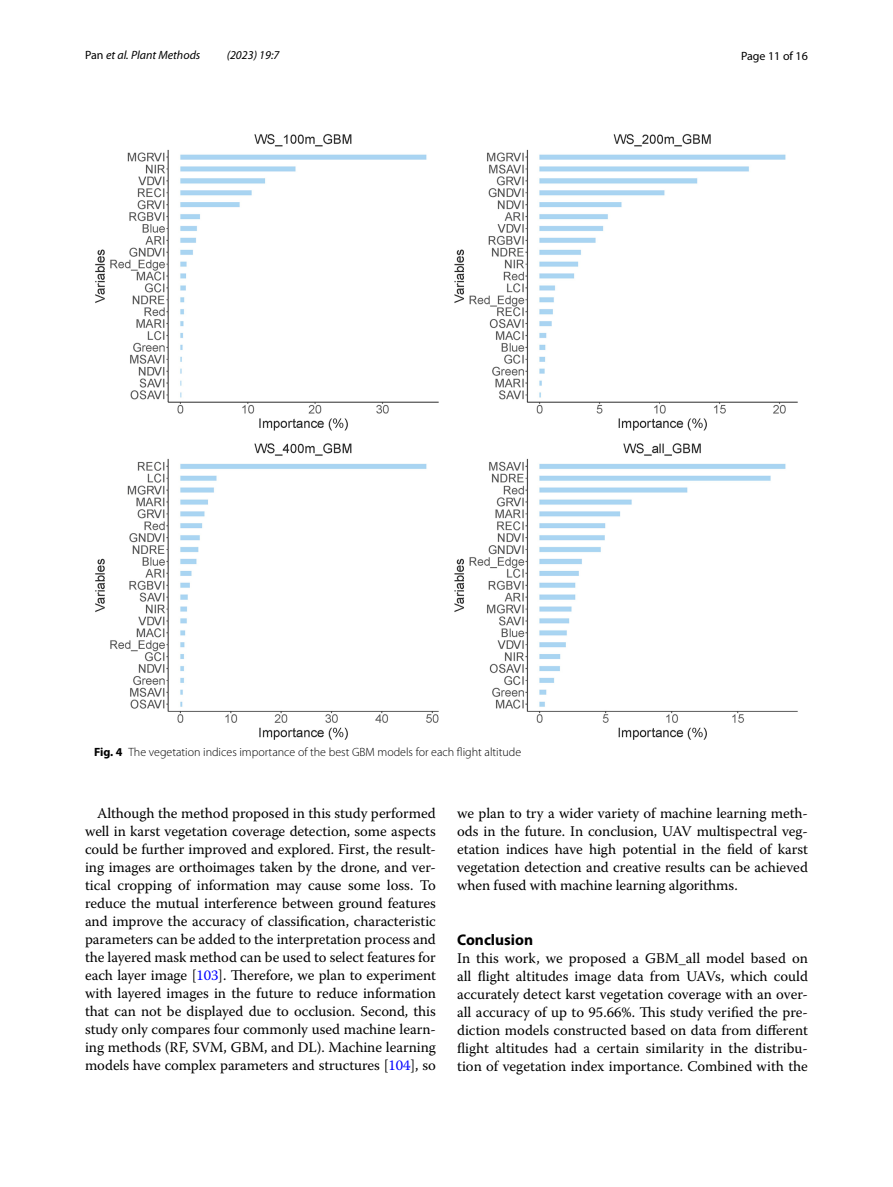
<style>
.page{position:relative;width:893px;height:1187px;background:#fff}
.page>*{position:absolute;margin:0;border:0;box-sizing:border-box;transform-origin:0 0}
.t1{font:700 15.45px "Myriad Pro";color:#000}
.t2{font:14.7px/18px "Warnock Pro";letter-spacing:-.005em;color:#000;text-align:justify}
.t3{font:300 12px "Myriad Pro";color:#000}
.t4{font:italic 12px "Myriad Pro";color:#000}
.t5{font:12px "Myriad Pro";color:#000}
.s1{font-style:normal}
.s2{font-weight:700}
.s3{color:#00f}
</style>
<div class="page">
<img style="left:95px;top:134px;width:703px;height:606px">
<p class="t4" style="left:85px;top:48px;width:117px"><span class="s1">Pan</span> et al. Plant Methods</p>
<p class="t4" style="left:227px;top:48px;width:54px">(2023) 19:7</p>
<p class="t5" style="left:741px;top:48px;width:68px">Page 11 of 16</p>
<p class="t3" style="left:94px;top:745px;width:429px"><span class="s2">Fig. 4</span> The vegetation indices importance of the best GBM models for each flight altitude</p>
<p class="t2" style="left:85px;top:803px;width:352px;text-indent:12px">Although the method proposed in this study performed well in karst vegetation coverage detection, some aspects could be further improved and explored. First, the result&shy;ing images are orthoimages taken by the drone, and ver&shy;tical cropping of information may cause some loss. To reduce the mutual interference between ground features and improve the accuracy of classification, characteristic parameters can be added to the interpretation process and the layered mask method can be used to select features for each layer image [<span class="s3">103</span>]. Therefore, we plan to experiment with layered images in the future to reduce information that can not be displayed due to occlusion. Second, this study only compares four commonly used machine learn&shy;ing methods (RF, SVM, GBM, and DL). Machine learning models have complex parameters and structures [<span class="s3">104</span>], so</p>
<p class="t2" style="left:457px;top:803px;width:352px">we plan to try a wider variety of machine learning meth&shy;ods in the future. In conclusion, UAV multispectral veg&shy;etation indices have high potential in the field of karst vegetation detection and creative results can be achieved when fused with machine learning algorithms.</p>
<p class="t1" style="left:457px;top:929px;width:77px">Conclusion</p>
<p class="t2" style="left:457px;top:948px;width:352px">In this work, we proposed a GBM_all model based on all flight altitudes image data from UAVs, which could accurately detect karst vegetation coverage with an over&shy;all accuracy of up to 95.66%. This study verified the pre&shy;diction models constructed based on data from different flight altitudes had a certain similarity in the distribu&shy;tion of vegetation index importance. Combined with the</p>
</div>
